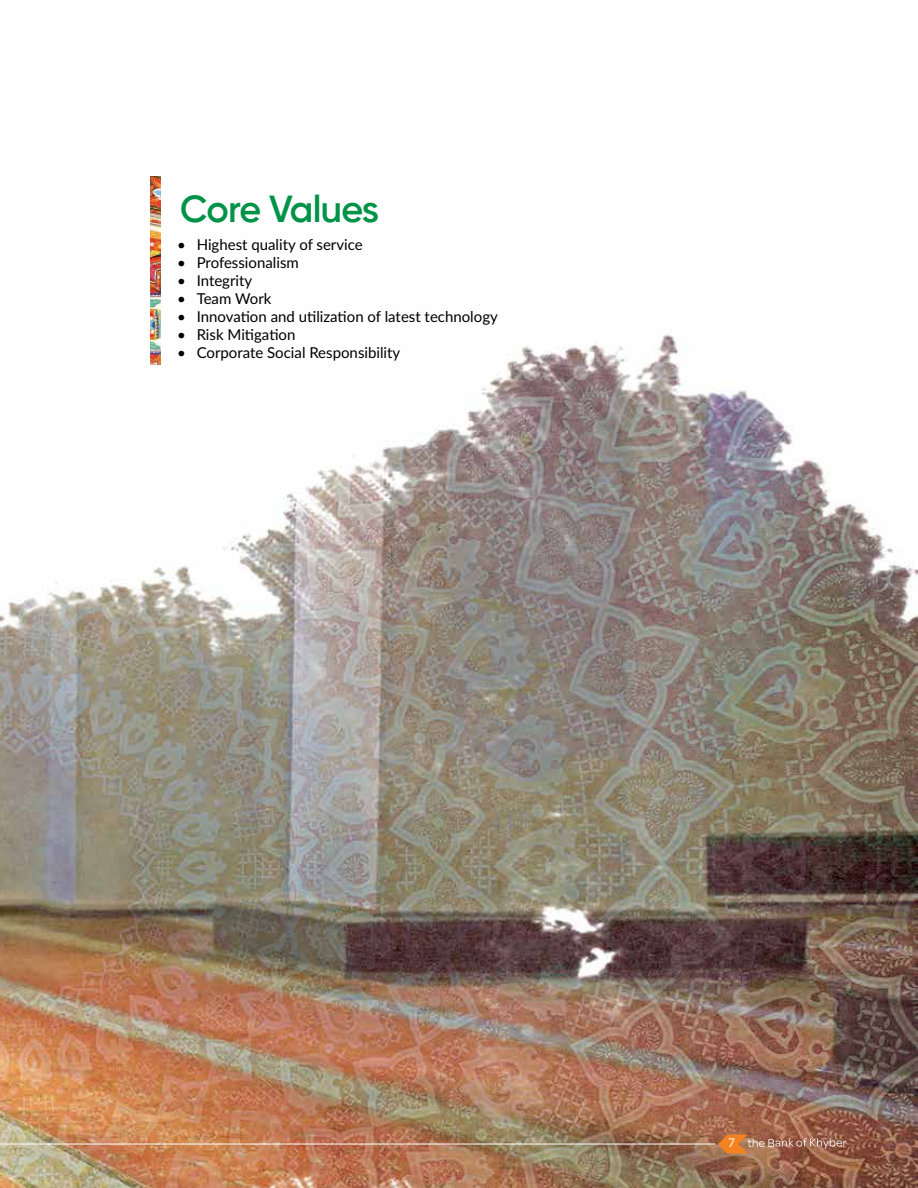
<style>
.page{position:relative;width:918px;height:1188px;background:#fff}
.page>*{position:absolute;margin:0;border:0;box-sizing:border-box;transform-origin:0 0}
.t1{font:600 37.5px "Gilroy";letter-spacing:-.025em;color:#009348}
.t2{font:15px "Lato";color:#000}
.t3{font:12px "Lato";color:#fff}
</style>
<div class="page">
<img style="left:0;top:176px;width:918px;height:1012px">
<img style="left:150px;top:177px;width:10px;height:187px">
<svg style="left:718px;top:1135px;width:129px;height:19px;background:#b17552"></svg>
<hr style="left:0;top:1144px;width:715px;height:1px;background:#fff">
<h1 class="t1" style="left:180px;top:185px;width:200px">Core Values</h1>
<p class="t2" style="left:177px;top:234px;width:187px">• Highest quality of service</p>
<p class="t2" style="left:177px;top:252px;width:123px">• Professionalism</p>
<p class="t2" style="left:177px;top:270px;width:77px">• Integrity</p>
<p class="t2" style="left:177px;top:288px;width:96px">• Team Work</p>
<p class="t2" style="left:177px;top:306px;width:322px">• Innovation and utilization of latest technology</p>
<p class="t2" style="left:177px;top:324px;width:120px">• Risk Mitigation</p>
<p class="t2" style="left:177px;top:342px;width:225px">• Corporate Social Responsibility</p>
<p class="t3" style="left:728px;top:1135px;width:8px">7</p>
</div>
